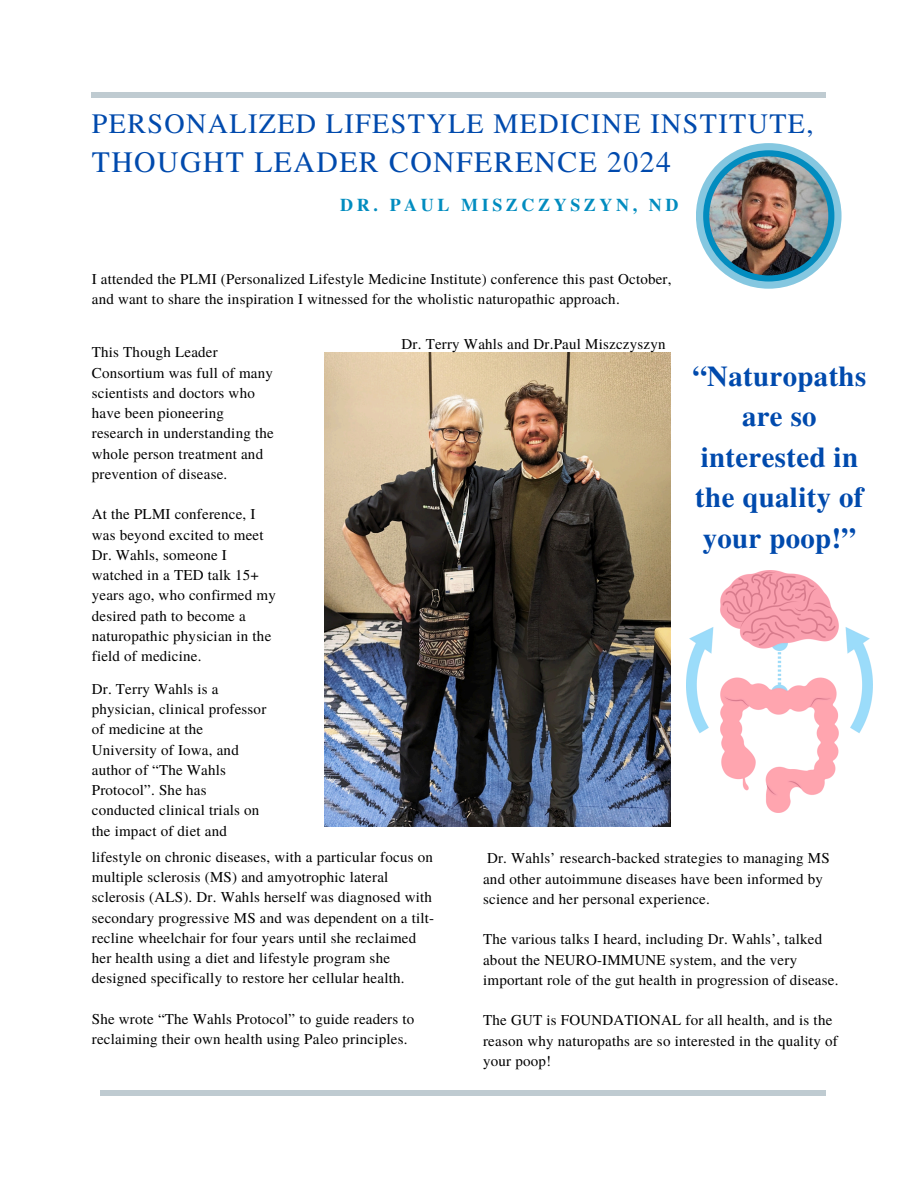
<style>
.page{position:relative;width:918px;height:1188px;background:#fff}
.page>*{position:absolute;margin:0;border:0;box-sizing:border-box;transform-origin:0 0}
.t1{font:29.7px "Te X Gyre Termes";letter-spacing:.05em;color:#004aad}
.t2{font:700 28.8px/40.5px "Te X Gyre Termes";letter-spacing:.015em;color:#004aad;text-align:center}
.t3{font:28.05px "Te X Gyre Termes";letter-spacing:.05em;color:#004aad}
.t4{font:700 18px "Te X Gyre Termes";letter-spacing:.2em;color:#028cbf}
.t5{font:15px/20.2px "Te X Gyre Termes";letter-spacing:.015em;color:#000}
</style>
<div class="page">
<div style="left:92px;top:92px;width:734px;height:5px;background:#bfcbd1"></div>
<div style="left:100px;top:1091px;width:726px;height:5px;background:#bfcbd1"></div>
<svg style="left:696px;top:143px;width:146px;height:146px;background:#88c8e0"></svg>
<div style="left:703px;top:150px;width:131px;height:132px;background:#028cbf;border-radius:50%"></div>
<img style="left:709px;top:156px;width:119px;height:119px;border-radius:50%">
<img style="left:325px;top:352px;width:345px;height:475px">
<img style="left:687px;top:571px;width:185px;height:242px">
<h1 class="t3" style="left:92px;top:104px;width:723px">PERSONALIZED LIFESTYLE MEDICINE INSTITUTE,</h1>
<h1 class="t1" style="left:92px;top:141px;width:581px">THOUGHT LEADER CONFERENCE 2024</h1>
<p class="t4" style="left:340px;top:191px;width:340px">DR. PAUL MISZCZYSZYN, ND</p>
<h3 class="t5" style="left:92px;top:268px;width:581px">I attended the PLMI (Personalized Lifestyle Medicine Institute) conference this past October, and want to share the inspiration I witnessed for the wholistic naturopathic approach.</h3>
<h2 class="t5" style="left:92px;top:342px;width:184px">This Though Leader<br>Consortium was full of many scientists and doctors who have been pioneering research in understanding the whole person treatment and prevention of disease.</h2>
<p class="t5" style="left:92px;top:504px;width:186px">At the PLMI conference, I was beyond excited to meet<br>Dr. Wahls, someone I watched in a TED talk 15+ years ago, who confirmed my desired path to become a naturopathic physician in the field of medicine.</p>
<p class="t5" style="left:92px;top:678px;width:176px">Dr. Terry Wahls is a physician, clinical professor of medicine at the<br>University of Iowa, and author of “The Wahls<br>Protocol”. She has conducted clinical trials on the impact of diet and</p>
<p class="t5" style="left:402px;top:333px;width:266px">Dr. Terry Wahls and Dr.Paul Miszczyszyn</p>
<p class="t2" style="left:693px;top:354px;width:175px">“Naturopaths are so interested in the quality of your poop!”</p>
<p class="t5" style="left:92px;top:846px;width:344px">lifestyle on chronic diseases, with a particular focus on multiple sclerosis (MS) and amyotrophic lateral sclerosis (ALS). Dr. Wahls herself was diagnosed with secondary progressive MS and was dependent on a tilt&shy;recline wheelchair for four years until she reclaimed her health using a diet and lifestyle program she designed specifically to restore her cellular health.</p>
<p class="t5" style="left:92px;top:1008px;width:324px">She wrote “The Wahls Protocol” to guide readers to reclaiming their own health using Paleo principles.</p>
<p class="t5" style="left:483px;top:847px;width:348px">Dr. Wahls’ research-backed strategies to managing MS and other autoimmune diseases have been informed by science and her personal experience.</p>
<p class="t5" style="left:483px;top:928px;width:357px">The various talks I heard, including Dr. Wahls’, talked about the NEURO-IMMUNE system, and the very important role of the gut health in progression of disease.</p>
<p class="t5" style="left:483px;top:1009px;width:356px">The GUT is FOUNDATIONAL for all health, and is the reason why naturopaths are so interested in the quality of your poop!</p>
</div>
